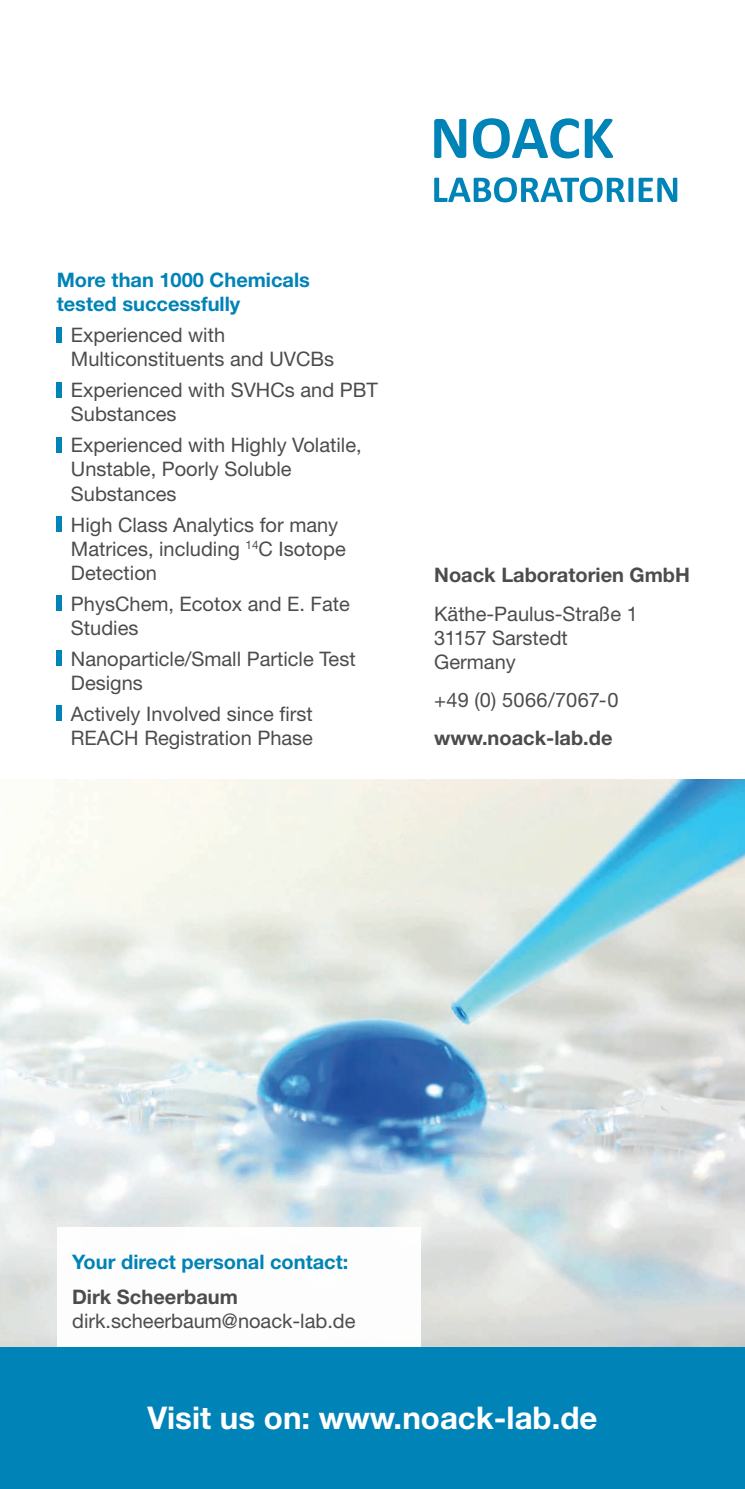
<style>
.page{position:relative;width:745px;height:1489px;background:#fff}
.page>*{position:absolute;margin:0;border:0;box-sizing:border-box;transform-origin:0 0}
.t1{font:700 31.25px "Helvetica Neue LT Std";color:#fff}
.t2{font:20px/24px "Helvetica Neue LT Std";color:#4b4c4d}
.t3{font:700 20px/24px "Helvetica Neue LT Std";color:#0083b6}
.t4{font:700 20px "Helvetica Neue LT Std";color:#4b4c4d}
</style>
<div class="page">
<img style="left:0;top:780px;width:744px;height:566px">
<svg style="left:434px;top:118px;width:178px;height:40px"></svg>
<svg style="left:434px;top:177px;width:242px;height:25px"></svg>
<div style="left:57px;top:1227px;width:363px;height:123px;background:#fff"></div>
<div style="left:57px;top:327px;width:5px;height:15px;background:#0083b6"></div>
<div style="left:57px;top:382px;width:5px;height:15px;background:#0083b6"></div>
<div style="left:57px;top:437px;width:5px;height:15px;background:#0083b6"></div>
<div style="left:57px;top:516px;width:5px;height:15px;background:#0083b6"></div>
<div style="left:57px;top:595px;width:5px;height:15px;background:#0083b6"></div>
<div style="left:57px;top:650px;width:5px;height:15px;background:#0083b6"></div>
<div style="left:57px;top:706px;width:5px;height:15px;background:#0083b6"></div>
<div style="left:0;top:1346px;width:744px;height:142px;background:#0083b6"></div>
<p class="t3" style="left:57px;top:267px;width:254px">More than 1000 Chemicals tested successfully</p>
<p class="t2" style="left:71px;top:323px;width:265px">Experienced with<br>Multiconstituents and UVCBs</p>
<p class="t2" style="left:71px;top:378px;width:308px">Experienced with SVHCs and PBT<br>Substances</p>
<p class="t2" style="left:71px;top:433px;width:292px">Experienced with Highly Volatile,<br>Unstable, Poorly Soluble<br>Substances</p>
<p class="t2" style="left:71px;top:512px;width:276px">High Class Analytics for many<br>Matrices, including <sup>14</sup>C Isotope<br>Detection</p>
<p class="t2" style="left:71px;top:591px;width:280px">PhysChem, Ecotox and E. Fate<br>Studies</p>
<p class="t2" style="left:71px;top:646px;width:286px">Nanoparticle/Small Particle Test<br>Designs</p>
<p class="t2" style="left:71px;top:701px;width:243px">Actively Involved since first<br>REACH Registration Phase</p>
<p class="t4" style="left:434px;top:563px;width:257px">Noack Laboratorien GmbH</p>
<p class="t2" style="left:434px;top:601px;width:205px">Käthe-Paulus-Straße 1<br>31157 Sarstedt<br>Germany</p>
<p class="t2" style="left:434px;top:687px;width:186px">+49 (0) 5066/7067-0</p>
<p class="t4" style="left:434px;top:725px;width:180px">www.noack-lab.de</p>
<p class="t3" style="left:72px;top:1249px;width:277px">Your direct personal contact:</p>
<p class="t4" style="left:72px;top:1284px;width:167px">Dirk Scheerbaum</p>
<p class="t2" style="left:72px;top:1308px;width:285px">dirk.scheerbaum@noack-lab.de</p>
<h1 class="t1" style="left:147px;top:1398px;width:451px">Visit us on: www.noack-lab.de</h1>
</div>
